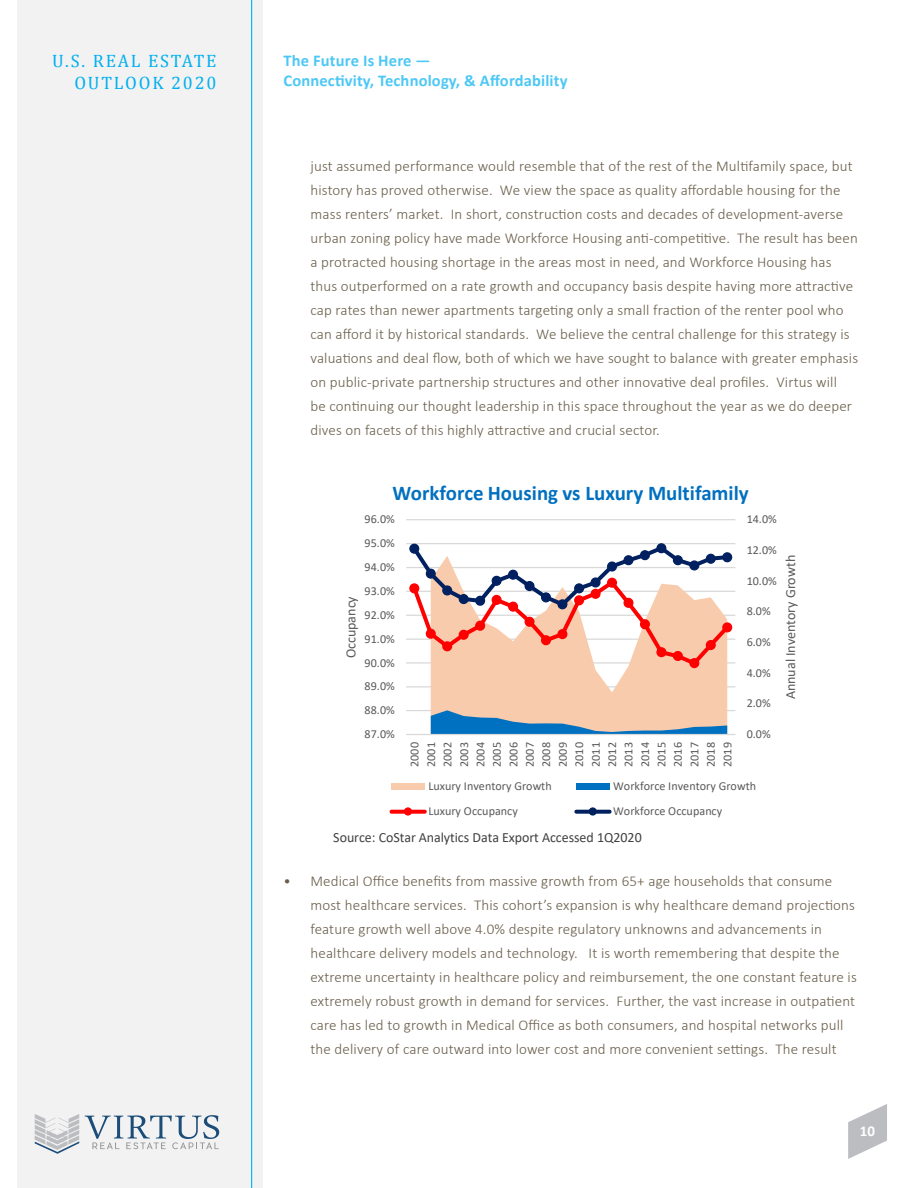
<style>
.page{position:relative;width:918px;height:1188px;background:#fff}
.page>*{position:absolute;margin:0;border:0;box-sizing:border-box;transform-origin:0 0}
.t1{font:700 21px "Calibri";color:#0070c0}
.t2{font:18px/21.6px "Cambria";letter-spacing:.1em;color:#00b0f0;text-align:right}
.t3{font:700 16.5px/19.8px "Calibri";letter-spacing:.01em;color:#4dc8f5}
.t4{font:300 15px/24px "Calibri";letter-spacing:.01em;color:#695e4a}
.t5{font:700 15px "Calibri";color:#fff}
.t6{font:14.1px "Calibri";letter-spacing:-.005em;color:#404040}
.t7{font:13.95px "Calibri";letter-spacing:-.005em;color:#595959}
.t8{font:12.15px/16.5px "Calibri";letter-spacing:.01em;color:#595959;text-align:justify}
</style>
<div class="page">
<svg style="left:848px;top:1104px;width:39px;height:55px"></svg>
<div style="left:17px;top:0;width:246px;height:1188px;background:#f2f2f2"></div>
<hr style="left:251px;top:0;width:1px;height:1188px;background:#00b0f0">
<svg style="left:85px;top:1115px;width:134px;height:34px"></svg>
<svg style="left:35px;top:1114px;width:44px;height:40px"></svg>
<hr style="left:406px;top:710px;width:329px;height:1px;background:#d9d9d9">
<hr style="left:406px;top:686px;width:329px;height:1px;background:#d9d9d9">
<hr style="left:406px;top:662px;width:329px;height:2px;background:#d9d9d9">
<hr style="left:406px;top:639px;width:329px;height:1px;background:#d9d9d9">
<hr style="left:406px;top:615px;width:329px;height:1px;background:#d9d9d9">
<hr style="left:406px;top:591px;width:329px;height:1px;background:#d9d9d9">
<hr style="left:406px;top:567px;width:329px;height:1px;background:#d9d9d9">
<hr style="left:406px;top:543px;width:329px;height:1px;background:#d9d9d9">
<hr style="left:406px;top:519px;width:329px;height:1px;background:#d9d9d9">
<div style="left:431px;top:668px;width:296px;height:42px;background:#f8cbad"></div>
<svg style="left:431px;top:710px;width:296px;height:24px;background:#95a7b4"></svg>
<hr style="left:406px;top:734px;width:329px;height:1px;background:#d9d9d9">
<svg style="left:409px;top:543px;width:324px;height:125px"></svg>
<div style="left:410px;top:544px;width:9px;height:9px;background:#002060;border-radius:50%"></div>
<div style="left:409px;top:544px;width:10px;height:10px;border:1px solid #002060;border-radius:50%"></div>
<div style="left:426px;top:569px;width:9px;height:9px;background:#002060;border-radius:50%"></div>
<div style="left:426px;top:569px;width:10px;height:10px;border:1px solid #002060;border-radius:50%"></div>
<div style="left:443px;top:586px;width:9px;height:9px;background:#002060;border-radius:50%"></div>
<div style="left:442px;top:585px;width:10px;height:10px;border:1px solid #002060;border-radius:50%"></div>
<div style="left:459px;top:595px;width:9px;height:8px;background:#002060;border-radius:50%"></div>
<div style="left:459px;top:594px;width:10px;height:10px;border:1px solid #002060;border-radius:50%"></div>
<div style="left:476px;top:596px;width:9px;height:9px;background:#002060;border-radius:50%"></div>
<div style="left:475px;top:596px;width:10px;height:10px;border:1px solid #002060;border-radius:50%"></div>
<div style="left:492px;top:576px;width:9px;height:9px;background:#002060;border-radius:50%"></div>
<div style="left:492px;top:576px;width:10px;height:10px;border:1px solid #002060;border-radius:50%"></div>
<div style="left:509px;top:570px;width:8px;height:9px;background:#002060;border-radius:50%"></div>
<div style="left:508px;top:570px;width:10px;height:10px;border:1px solid #002060;border-radius:50%"></div>
<div style="left:525px;top:582px;width:9px;height:8px;background:#002060;border-radius:50%"></div>
<div style="left:525px;top:581px;width:10px;height:10px;border:1px solid #002060;border-radius:50%"></div>
<div style="left:542px;top:593px;width:8px;height:9px;background:#002060;border-radius:50%"></div>
<div style="left:541px;top:592px;width:10px;height:10px;border:1px solid #002060;border-radius:50%"></div>
<div style="left:558px;top:600px;width:9px;height:9px;background:#002060;border-radius:50%"></div>
<div style="left:557px;top:599px;width:10px;height:10px;border:1px solid #002060;border-radius:50%"></div>
<div style="left:575px;top:584px;width:8px;height:9px;background:#002060;border-radius:50%"></div>
<div style="left:574px;top:583px;width:10px;height:10px;border:1px solid #002060;border-radius:50%"></div>
<div style="left:591px;top:578px;width:9px;height:9px;background:#002060;border-radius:50%"></div>
<div style="left:591px;top:577px;width:10px;height:11px;border:1px solid #002060;border-radius:50%"></div>
<div style="left:608px;top:562px;width:8px;height:9px;background:#002060;border-radius:50%"></div>
<div style="left:607px;top:561px;width:10px;height:11px;border:1px solid #002060;border-radius:50%"></div>
<div style="left:624px;top:556px;width:9px;height:9px;background:#002060;border-radius:50%"></div>
<div style="left:623px;top:555px;width:10px;height:10px;border:1px solid #002060;border-radius:50%"></div>
<div style="left:641px;top:551px;width:8px;height:9px;background:#002060;border-radius:50%"></div>
<div style="left:640px;top:550px;width:10px;height:10px;border:1px solid #002060;border-radius:50%"></div>
<div style="left:657px;top:544px;width:9px;height:9px;background:#002060;border-radius:50%"></div>
<div style="left:656px;top:543px;width:10px;height:10px;border:1px solid #002060;border-radius:50%"></div>
<div style="left:673px;top:556px;width:9px;height:9px;background:#002060;border-radius:50%"></div>
<div style="left:673px;top:555px;width:10px;height:10px;border:1px solid #002060;border-radius:50%"></div>
<div style="left:690px;top:561px;width:9px;height:9px;background:#002060;border-radius:50%"></div>
<div style="left:689px;top:560px;width:10px;height:11px;border:1px solid #002060;border-radius:50%"></div>
<div style="left:706px;top:554px;width:9px;height:9px;background:#002060;border-radius:50%"></div>
<div style="left:706px;top:554px;width:10px;height:10px;border:1px solid #002060;border-radius:50%"></div>
<div style="left:723px;top:553px;width:9px;height:9px;background:#002060;border-radius:50%"></div>
<div style="left:722px;top:552px;width:10px;height:10px;border:1px solid #002060;border-radius:50%"></div>
<div style="left:391px;top:783px;width:34px;height:7px;background:#f8cbad"></div>
<div style="left:576px;top:783px;width:34px;height:7px;background:#0070c0"></div>
<svg style="left:391px;top:810px;width:34px;height:4px"></svg>
<div style="left:405px;top:808px;width:6px;height:7px;background:#f00;border-radius:50%"></div>
<div style="left:404px;top:807px;width:8px;height:9px;border:1px solid #f00;border-radius:50%"></div>
<svg style="left:576px;top:810px;width:34px;height:4px"></svg>
<div style="left:589px;top:808px;width:7px;height:7px;background:#002060;border-radius:50%"></div>
<div style="left:589px;top:807px;width:8px;height:9px;border:1px solid #002060;border-radius:50%"></div>
<p class="t2" style="left:52px;top:50px;width:166px">U.S. REAL ESTATE<br>OUTLOOK 2020</p>
<p class="t3" style="left:284px;top:51px;width:286px">The Future Is Here —<br>Connectivity, Technology, &amp; Affordability</p>
<p class="t4" style="left:310px;top:154px;width:549px">just assumed performance would resemble that of the rest of the Multifamily space, but history has proved otherwise. We view the space as quality affordable housing for the mass renters’ market. In short, construction costs and decades of development-averse urban zoning policy have made Workforce Housing anti-competitive. The result has been a protracted housing shortage in the areas most in need, and Workforce Housing has thus outperformed on a rate growth and occupancy basis despite having more attractive cap rates than newer apartments targeting only a small fraction of the renter pool who can afford it by historical standards. We believe the central challenge for this strategy is valuations and deal flow, both of which we have sought to balance with greater emphasis on public-private partnership structures and other innovative deal profiles. Virtus will<br>be continuing our thought leadership in this space throughout the year as we do deeper dives on facets of this highly attractive and crucial sector.</p>
<p class="t1" style="left:393px;top:478px;width:358px">Workforce Housing vs Luxury Multifamily</p>
<p class="t8" style="left:365px;top:511px;width:32px">96.0%</p>
<p class="t8" style="left:365px;top:535px;width:32px">95.0%</p>
<p class="t8" style="left:365px;top:558px;width:32px">94.0%</p>
<p class="t8" style="left:365px;top:582px;width:32px">93.0%</p>
<p class="t7" style="left:341px;top:658px;width:64px;rotate:-90deg">Occupancy</p>
<p class="t8" style="left:365px;top:606px;width:32px">92.0%</p>
<p class="t8" style="left:365px;top:630px;width:32px">91.0%</p>
<p class="t8" style="left:365px;top:654px;width:32px">90.0%</p>
<p class="t8" style="left:365px;top:678px;width:32px">89.0%</p>
<p class="t8" style="left:365px;top:702px;width:32px">88.0%</p>
<p class="t8" style="left:365px;top:726px;width:32px">87.0%</p>
<p class="t8" style="left:406px;top:767px;width:26px;rotate:-90deg">2000<br>2001<br>2002<br>2003<br>2004<br>2005<br>2006<br>2007<br>2008<br>2009<br>2010<br>2011<br>2012<br>2013<br>2014<br>2015<br>2016<br>2017<br>2018<br>2019</p>
<p class="t8" style="left:747px;top:511px;width:32px">14.0%</p>
<p class="t8" style="left:747px;top:541px;width:32px">12.0%</p>
<p class="t8" style="left:747px;top:572px;width:32px">10.0%</p>
<p class="t8" style="left:747px;top:603px;width:26px">8.0%</p>
<p class="t8" style="left:747px;top:634px;width:26px">6.0%</p>
<p class="t8" style="left:747px;top:664px;width:26px">4.0%</p>
<p class="t8" style="left:747px;top:695px;width:26px">2.0%</p>
<p class="t8" style="left:747px;top:726px;width:26px">0.0%</p>
<p class="t8" style="left:428px;top:777px;width:125px">Luxury Inventory Growth</p>
<p class="t8" style="left:613px;top:777px;width:145px">Workforce Inventory Growth</p>
<p class="t8" style="left:428px;top:803px;width:91px">Luxury Occupancy</p>
<p class="t8" style="left:613px;top:803px;width:111px">Workforce Occupancy</p>
<p class="t6" style="left:333px;top:827px;width:310px">Source: CoStar Analytics Data Export Accessed 1Q2020</p>
<p class="t7" style="left:781px;top:699px;width:146px;rotate:-90deg">Annual Inventory Growth</p>
<p class="t4" style="left:310px;top:869px;width:548px;text-indent:-27px">• Medical Office benefits from massive growth from 65+ age households that consume most healthcare services. This cohort’s expansion is why healthcare demand projections feature growth well above 4.0% despite regulatory unknowns and advancements in healthcare delivery models and technology. It is worth remembering that despite the extreme uncertainty in healthcare policy and reimbursement, the one constant feature is extremely robust growth in demand for services. Further, the vast increase in outpatient care has led to growth in Medical Office as both consumers, and hospital networks pull the delivery of care outward into lower cost and more convenient settings. The result</p>
<p class="t5" style="left:860px;top:1121px;width:17px">10</p>
</div>
